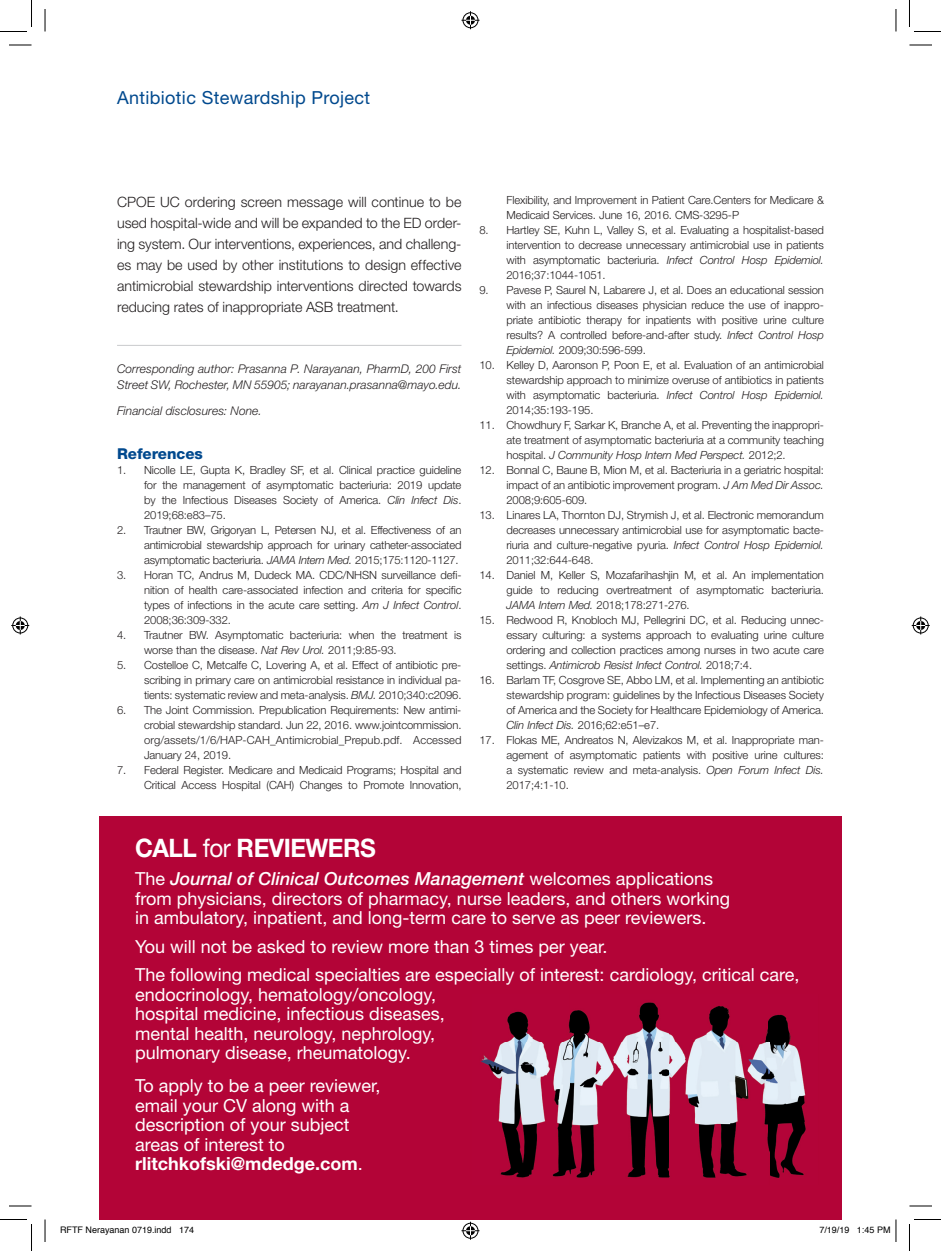
<style>
.page{position:relative;width:941px;height:1251px;background:#fff}
.page>*{position:absolute;margin:0;border:0;box-sizing:border-box;transform-origin:0 0}
.t1{font:700 25.5px "Helvetica Neue LT Std";letter-spacing:-.02em;color:#fff;scale:.95 1}
.t2{font:18px/19.5px "Helvetica Neue LT Std";color:#fff}
.t3{font:18px "Helvetica Neue LT Std";letter-spacing:.02em;color:#01498e}
.t4{font:800 15px "Helvetica Neue LT Std";color:#01498e}
.t5{font:300 14.25px/21px "Helvetica Neue LT Std";letter-spacing:-.005em;color:#231f20;text-align:justify}
.t6{font:italic 300 12px/16.5px "Helvetica Neue LT Std";letter-spacing:.005em;color:#231f20}
.t7{font:300 11.25px/15px "Helvetica Neue LT Std";letter-spacing:-.01em;color:#231f20;text-align:justify}
.t8{font:9px "Helvetica";color:#000}
.s1{font-style:italic}
.s2{font-weight:400}
.s3{font-weight:500;font-style:italic}
.s4{font-weight:700}
</style>
<div class="page">
<hr style="left:117px;top:345px;width:344px;height:1px;background:#c9cacc">
<div style="left:99px;top:816px;width:743px;height:404px;background:#b30437"></div>
<img style="left:480px;top:1002px;width:326px;height:176px">
<svg style="left:9px;top:45px;width:23px;height:1px"></svg>
<svg style="left:909px;top:45px;width:23px;height:1px"></svg>
<svg style="left:9px;top:1206px;width:23px;height:1px"></svg>
<svg style="left:909px;top:1206px;width:23px;height:1px"></svg>
<svg style="left:45px;top:9px;width:1px;height:23px"></svg>
<svg style="left:45px;top:1220px;width:1px;height:22px"></svg>
<svg style="left:895px;top:9px;width:1px;height:23px"></svg>
<svg style="left:0;top:0;width:32px;height:32px"></svg>
<svg style="left:0;top:1219px;width:32px;height:32px"></svg>
<svg style="left:909px;top:0;width:31px;height:32px"></svg>
<svg style="left:909px;top:1219px;width:31px;height:32px"></svg>
<svg style="left:461px;top:11px;width:18px;height:18px"></svg>
<svg style="left:461px;top:1222px;width:18px;height:18px"></svg>
<svg style="left:11px;top:616px;width:18px;height:18px"></svg>
<svg style="left:911px;top:616px;width:18px;height:18px"></svg>
<svg style="left:895px;top:1220px;width:1px;height:22px"></svg>
<h2 class="t3" style="left:117px;top:86px;width:255px">Antibiotic Stewardship Project</h2>
<p class="t5" style="left:117px;top:191px;width:346px">CPOE UC ordering screen message will continue to be used hospital-wide and will be expanded to the ED order&shy;ing system. Our interventions, experiences, and challeng&shy;es may be used by other institutions to design effective antimicrobial stewardship interventions directed towards reducing rates of inappropriate ASB treatment.</p>
<p class="t6" style="left:117px;top:360px;width:346px">Corresponding author: Prasanna P. Narayanan, PharmD, 200 First<br>Street SW, Rochester, MN 55905; narayanan.prasanna@mayo.edu.</p>
<p class="t6" style="left:117px;top:402px;width:146px">Financial disclosures: None.</p>
<h3 class="t4" style="left:117px;top:445px;width:87px">References</h3>
<p class="t7" style="left:144px;top:462px;width:319px;text-indent:-27px">1. Nicolle LE, Gupta K, Bradley SF, et al. Clinical practice guideline for the management of asymptomatic bacteriuria: 2019 update by the Infectious Diseases Society of America. <span class="s1">Clin Infect Dis</span>.<br>2019;68:e83–75.</p>
<p class="t7" style="left:144px;top:522px;width:319px;text-indent:-27px">2. Trautner BW, Grigoryan L, Petersen NJ, et al. Effectiveness of an antimicrobial stewardship approach for urinary catheter-associated asymptomatic bacteriuria. <span class="s1">JAMA Intern Med.</span> 2015;175:1120-1127.</p>
<p class="t7" style="left:144px;top:567px;width:319px;text-indent:-27px">3. Horan TC, Andrus M, Dudeck MA. CDC/NHSN surveillance defi&shy;nition of health care-associated infection and criteria for specific types of infections in the acute care setting. <span class="s1">Am J Infect Control</span>.<br>2008;36:309-332.</p>
<p class="t7" style="left:144px;top:627px;width:319px;text-indent:-27px">4. Trautner BW. Asymptomatic bacteriuria: when the treatment is worse than the disease. <span class="s1">Nat Rev Urol.</span> 2011;9:85-93.</p>
<p class="t7" style="left:144px;top:657px;width:319px;text-indent:-27px">5. Costelloe C, Metcalfe C, Lovering A, et al. Effect of antibiotic pre&shy;scribing in primary care on antimicrobial resistance in individual pa&shy;tients: systematic review and meta-analysis. <span class="s1">BMJ.</span> 2010;340:c2096.</p>
<p class="t7" style="left:144px;top:702px;width:319px;text-indent:-27px">6. The Joint Commission. Prepublication Requirements: New antimi&shy;crobial stewardship standard. Jun 22, 2016. www.jointcommission. org/assets/1/6/HAP-CAH_Antimicrobial_Prepub.pdf. Accessed January 24, 2019.</p>
<p class="t7" style="left:117px;top:762px;width:346px;text-align:right">7. Federal Register. Medicare and Medicaid Programs; Hospital and<br>Critical Access Hospital (CAH) Changes to Promote Innovation,</p>
<p class="t7" style="left:506px;top:193px;width:319px">Flexibility, and Improvement in Patient Care.Centers for Medicare &amp;<br>Medicaid Services. June 16, 2016. CMS-3295-P</p>
<p class="t7" style="left:506px;top:223px;width:319px;text-indent:-27px">8. Hartley SE, Kuhn L, Valley S, et al. Evaluating a hospitalist-based intervention to decrease unnecessary antimicrobial use in patients with asymptomatic bacteriuria. <span class="s1">Infect Control Hosp Epidemiol.<br></span>2016;37:1044-1051.</p>
<p class="t7" style="left:506px;top:283px;width:319px;text-indent:-27px">9. Pavese P, Saurel N, Labarere J, et al. Does an educational session with an infectious diseases physician reduce the use of inappro&shy;priate antibiotic therapy for inpatients with positive urine culture results? A controlled before-and-after study. <span class="s1">Infect Control Hosp Epidemiol.</span> 2009;30:596-599.</p>
<p class="t7" style="left:506px;top:358px;width:319px;text-indent:-27px">10. Kelley D, Aaronson P, Poon E, et al. Evaluation of an antimicrobial stewardship approach to minimize overuse of antibiotics in patients with asymptomatic bacteriuria. <span class="s1">Infect Control Hosp Epidemiol.<br></span>2014;35:193-195.</p>
<p class="t7" style="left:506px;top:418px;width:319px;text-indent:-27px">11. Chowdhury F, Sarkar K, Branche A, et al. Preventing the inappropri&shy;ate treatment of asymptomatic bacteriuria at a community teaching hospital. <span class="s1">J Community Hosp Intern Med Perspect.</span> 2012;2.</p>
<p class="t7" style="left:506px;top:463px;width:319px;text-indent:-27px">12. Bonnal C, Baune B, Mion M, et al. Bacteriuria in a geriatric hospital: impact of an antibiotic improvement program. <span class="s1">J Am Med Dir Assoc.<br></span>2008;9:605-609.</p>
<p class="t7" style="left:506px;top:508px;width:319px;text-indent:-27px">13. Linares LA, Thornton DJ, Strymish J, et al. Electronic memorandum decreases unnecessary antimicrobial use for asymptomatic bacte&shy;riuria and culture-negative pyuria. <span class="s1">Infect Control Hosp Epidemiol.<br></span>2011;32:644-648.</p>
<p class="t7" style="left:506px;top:568px;width:319px;text-indent:-27px">14. Daniel M, Keller S, Mozafarihashjin M, et al. An implementation guide to reducing overtreatment of asymptomatic bacteriuria.<br><span class="s1">JAMA Intern Med.</span> 2018;178:271-276.</p>
<p class="t7" style="left:506px;top:613px;width:319px;text-indent:-27px">15. Redwood R, Knobloch MJ, Pellegrini DC, et al. Reducing unnec&shy;essary culturing: a systems approach to evaluating urine culture ordering and collection practices among nurses in two acute care settings. <span class="s1">Antimicrob Resist Infect Control.</span> 2018;7:4.</p>
<p class="t7" style="left:506px;top:673px;width:319px;text-indent:-27px">16. Barlam TF, Cosgrove SE, Abbo LM, et al. Implementing an antibiotic stewardship program: guidelines by the Infectious Diseases Society of America and the Society for Healthcare Epidemiology of America.<br><span class="s1">Clin Infect Dis.</span> 2016;62:e51–e7.</p>
<p class="t7" style="left:506px;top:733px;width:319px;text-indent:-27px">17. Flokas ME, Andreatos N, Alevizakos M, et al. Inappropriate man&shy;agement of asymptomatic patients with positive urine cultures: a systematic review and meta-analysis. <span class="s1">Open Forum Infect Dis.<br></span>2017;4:1-10.</p>
<h1 class="t1" style="left:135px;top:832px;width:255px">CALL <span class="s2">for</span> REVIEWERS</h1>
<h2 class="t2" style="left:135px;top:869px;width:596px">The <span class="s3">Journal of Clinical Outcomes Management</span> welcomes applications from physicians, directors of pharmacy, nurse leaders, and others working in ambulatory, inpatient, and long-term care to serve as peer reviewers.</h2>
<h2 class="t2" style="left:135px;top:932px;width:666px;line-height:28.5px">You will not be asked to review more than 3 times per year.<br>The following medical specialties are especially of interest: cardiology, critical care,</h2>
<h2 class="t2" style="left:135px;top:984px;width:311px">endocrinology, hematology/oncology, hospital medicine, infectious diseases, mental health, neurology, nephrology, pulmonary disease, rheumatology.</h2>
<h2 class="t2" style="left:135px;top:1076px;width:247px">To apply to be a peer reviewer, email your CV along with a description of your subject areas of interest to <span class="s4">rlitchkofski@mdedge.com</span>.</h2>
<p class="t8" style="left:60px;top:1223px;width:136px">RFTF Nerayanan 0719.indd 174</p>
<p class="t8" style="left:819px;top:1223px;width:73px">7/19/19 1:45 PM</p>
</div>
